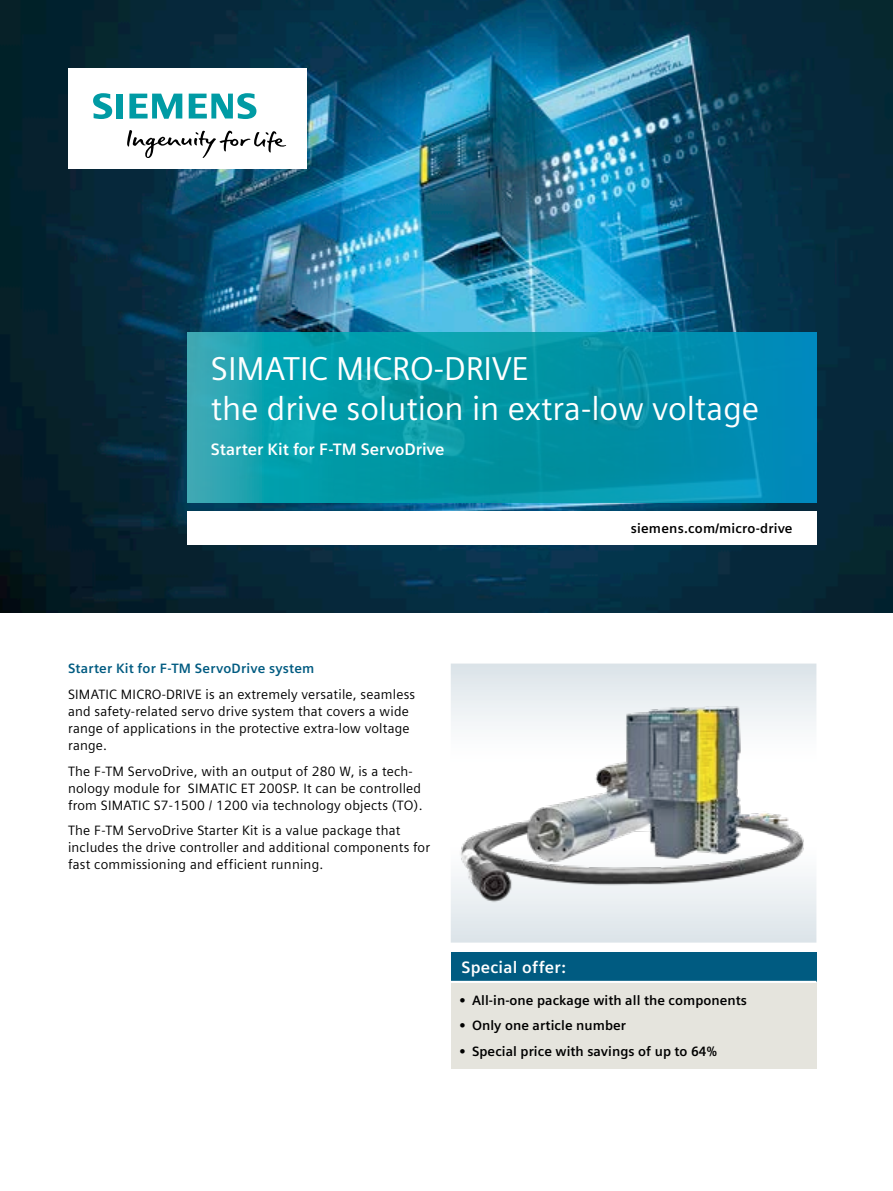
<style>
.page{position:relative;width:893px;height:1191px;background:#fff}
.page>*{position:absolute;margin:0;border:0;box-sizing:border-box;transform-origin:0 0}
.t1{font:33px/39.6px "Siemens Sans Global";color:#fff}
.t2{font:700 16.5px "Siemens Sans Global";color:#fff}
.t3{font:13.5px/17px "Siemens Sans Global";letter-spacing:.015em;color:#000}
.t4{font:700 13.5px "Siemens Sans Global";letter-spacing:.005em;color:#000}
.t5{font:700 13.5px "Siemens Sans Global";letter-spacing:.015em;color:#005b81}
</style>
<div class="page">
<img style="left:0;top:0;width:893px;height:612px">
<div style="left:68px;top:68px;width:238px;height:101px;background:#fff"></div>
<svg style="left:127px;top:130px;width:159px;height:28px"></svg>
<svg style="left:93px;top:93px;width:30px;height:26px"></svg>
<svg style="left:129px;top:94px;width:53px;height:25px"></svg>
<svg style="left:189px;top:93px;width:67px;height:26px"></svg>
<div style="left:187px;top:511px;width:629px;height:33px;background:#fff"></div>
<svg style="left:187px;top:332px;width:629px;height:171px;background:#0796ac"></svg>
<div style="left:451px;top:952px;width:365px;height:30px;background:#005b81"></div>
<div style="left:451px;top:982px;width:365px;height:86px;background:#e5e4dd"></div>
<hr style="left:451px;top:980px;width:365px;height:3px;background:#fff">
<div style="left:451px;top:664px;width:365px;height:277px;background:#e4eaee"></div>
<div style="left:451px;top:663px;width:365px;height:279px;border:2px solid #fff"></div>
<img style="left:457px;top:706px;width:353px;height:196px">
<h1 class="t1" style="left:211px;top:350px;width:550px">SIMATIC MICRO-DRIVE<br>the drive solution in extra-low voltage</h1>
<p class="t2" style="left:211px;top:440px;width:235px">Starter Kit for F-TM ServoDrive</p>
<p class="t4" style="left:631px;top:520px;width:163px">siemens.com/micro-drive</p>
<p class="t5" style="left:68px;top:661px;width:248px">Starter Kit for F-TM ServoDrive system</p>
<p class="t3" style="left:68px;top:686px;width:349px">SIMATIC MICRO-DRIVE is an extremely versatile, seamless and safety-related servo drive system that covers a wide range of applications in the protective extra-low voltage range.</p>
<p class="t3" style="left:68px;top:763px;width:356px">The F-TM ServoDrive, with an output of 280 W, is a tech&shy;nology module for SIMATIC ET 200SP. It can be controlled from SIMATIC S7-1500 / 1200 via technology objects (TO).</p>
<p class="t3" style="left:68px;top:822px;width:364px">The F-TM ServoDrive Starter Kit is a value package that includes the drive controller and additional components for fast commissioning and efficient running.</p>
<p class="t2" style="left:461px;top:958px;width:106px">Special offer:</p>
<p class="t4" style="left:459px;top:992px;width:289px">• All-in-one package with all the components</p>
<p class="t4" style="left:459px;top:1017px;width:168px">• Only one article number</p>
<p class="t4" style="left:459px;top:1043px;width:259px">• Special price with savings of up to 64%</p>
</div>
